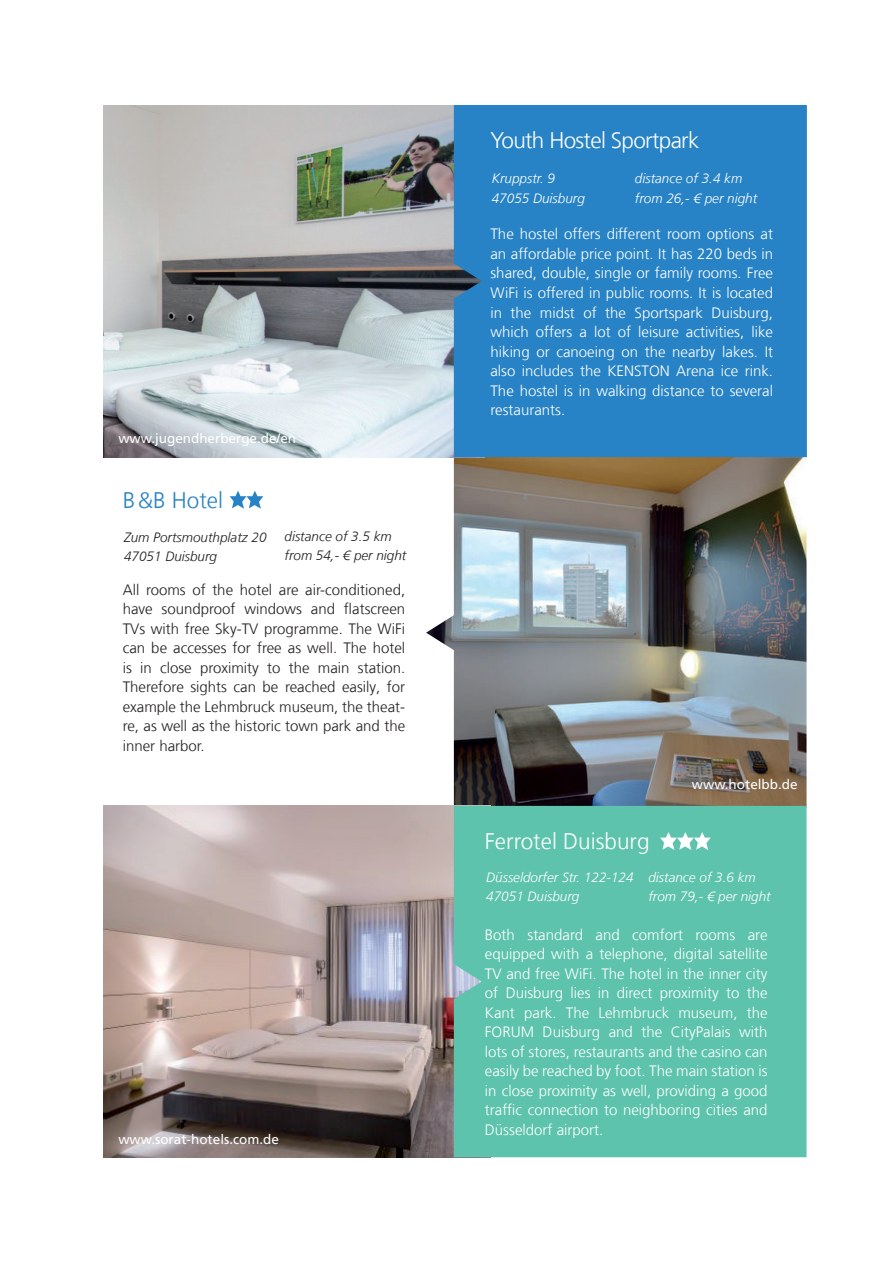
<style>
.page{position:relative;width:893px;height:1263px;background:#fff}
.page>*{position:absolute;margin:0;border:0;box-sizing:border-box;transform-origin:0 0}
.t1{font:300 22.5px "Frutiger LT Com";letter-spacing:-.03em;color:#fff}
.t2{font:300 22.5px "Frutiger LT Com";color:#fff}
.t3{font:300 22.5px "Frutiger LT Com";color:#2783c5}
.t4{font:300 15px/19.5px "Frutiger LT Com";color:#fff;text-align:justify}
.t5{font:300 15px/19.5px "Frutiger LT Com";color:#231f20;text-align:justify}
.t6{font:italic 300 13.5px/19.5px "Frutiger LT Com";color:#fff}
.t7{font:italic 300 13.5px/19.5px "Frutiger LT Com";color:#231f20}
.t8{font:13.5px "Frutiger LT Com";color:#fff}
</style>
<div class="page">
<img style="left:454px;top:457px;width:352px;height:349px">
<svg style="left:103px;top:457px;width:351px;height:351px"></svg>
<svg style="left:230px;top:491px;width:33px;height:18px"></svg>
<img style="left:103px;top:105px;width:351px;height:352px">
<div style="left:454px;top:105px;width:353px;height:352px;background:#2783c5"></div>
<img style="left:104px;top:806px;width:350px;height:351px">
<div style="left:454px;top:806px;width:352px;height:351px;background:#5dc3ad"></div>
<svg style="left:660px;top:832px;width:51px;height:18px"></svg>
<p class="t8" style="left:118px;top:430px;width:179px">www.jugendherberge.de/en</p>
<h1 class="t3" style="left:123px;top:487px;width:102px">B&amp;B Hotel</h1>
<p class="t7" style="left:124px;top:527px;width:144px">Zum Portsmouthplatz 20<br>47051 Duisburg</p>
<p class="t7" style="left:284px;top:526px;width:123px">distance of 3.5 km from 54,- € per night</p>
<p class="t5" style="left:123px;top:580px;width:284px">All rooms of the hotel are air-conditioned, have soundproof windows and flatscreen TVs with free Sky-TV programme. The WiFi can be accesses for free as well. The hotel is in close proximity to the main station.<br>Therefore sights can be reached easily, for example the Lehmbruck museum, the theat&shy;re, as well as the historic town park and the inner harbor.</p>
<p class="t8" style="left:118px;top:1131px;width:162px">www.sorat-hotels.com.de</p>
<h1 class="t1" style="left:490px;top:127px;width:210px">Youth Hostel Sportpark</h1>
<p class="t6" style="left:492px;top:169px;width:95px">Kruppstr. 9<br>47055 Duisburg</p>
<p class="t6" style="left:635px;top:169px;width:124px">distance of 3.4 km from 26,- € per night</p>
<p class="t4" style="left:490px;top:225px;width:284px">The hostel offers different room options at an affordable price point. It has 220 beds in shared, double, single or family rooms. Free WiFi is offered in public rooms. It is located in the midst of the Sportspark Duisburg, which offers a lot of leisure activities, like hiking or canoeing on the nearby lakes. It also includes the KENSTON Arena ice rink.<br>The hostel is in walking distance to several restaurants.</p>
<p class="t8" style="left:692px;top:776px;width:107px">www.hotelbb.de</p>
<h1 class="t2" style="left:485px;top:828px;width:166px">Ferrotel Duisburg</h1>
<p class="t6" style="left:486px;top:867px;width:149px">Düsseldorfer Str. 122-124<br>47051 Duisburg</p>
<p class="t6" style="left:648px;top:867px;width:124px">distance of 3.6 km from 79,- € per night</p>
<p class="t4" style="left:485px;top:925px;width:284px">Both standard and comfort rooms are equipped with a telephone, digital satellite TV and free WiFi. The hotel in the inner city of Duisburg lies in direct proximity to the Kant park. The Lehmbruck museum, the FORUM Duisburg and the CityPalais with lots of stores, restaurants and the casino can easily be reached by foot. The main station is in close proximity as well, providing a good traffic connection to neighboring cities and Düsseldorf airport.</p>
</div>
